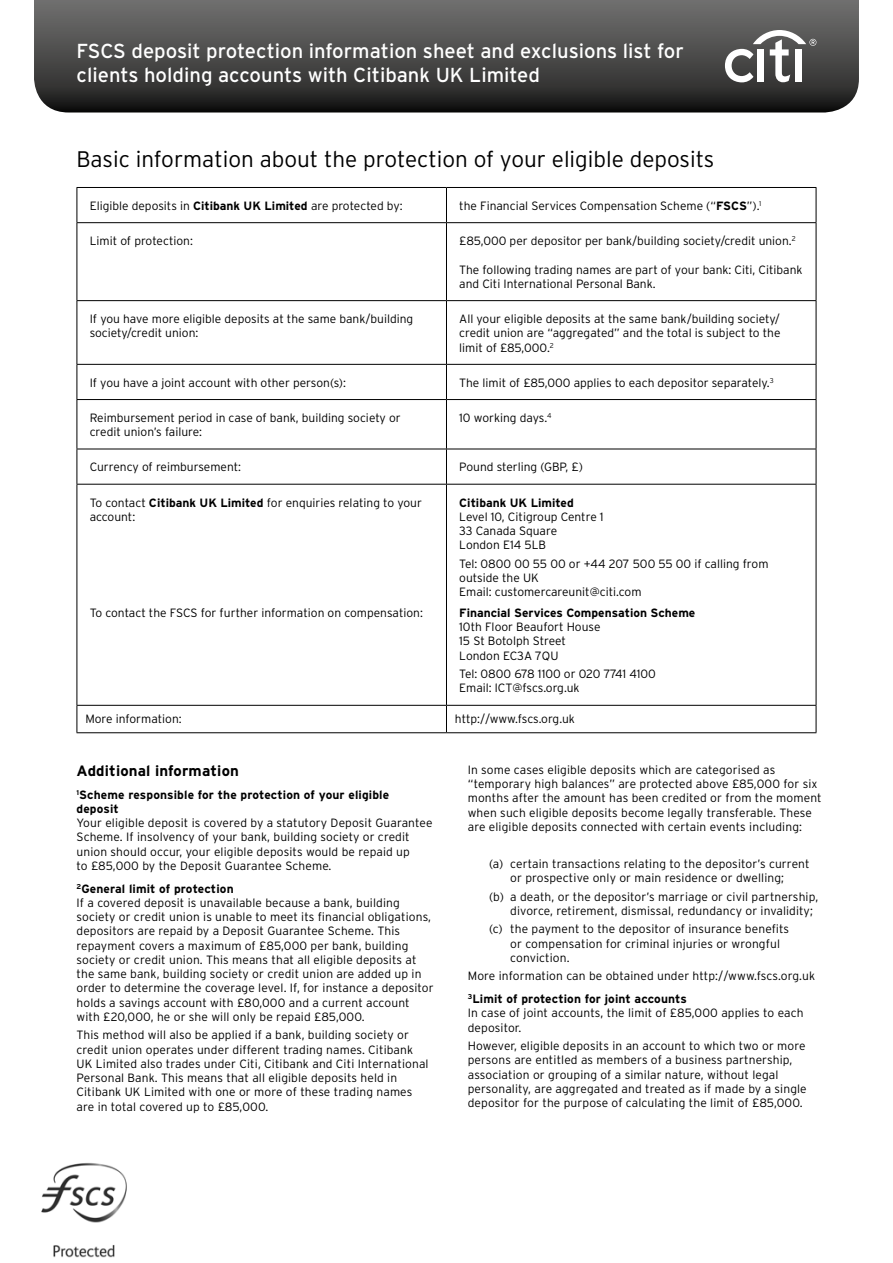
<style>
.page{position:relative;width:893px;height:1263px;background:#fff}
.page>*{position:absolute;margin:0;border:0;box-sizing:border-box;transform-origin:0 0}
.t1{font:300 22.5px "Interstate";color:#000}
.t2{font:20.25px/24.3px "Interstate";color:#fff}
.t3{font:700 15px "Interstate";letter-spacing:.01em;color:#000}
.t4{font:300 12px/14.2px "Interstate";letter-spacing:.01em;color:#000}
.t5{font:700 12px/14.2px "Interstate";color:#000}
.s1{font-weight:700}
</style>
<div class="page">
<svg style="left:34px;top:0;width:825px;height:112px;background:#484847"></svg>
<svg style="left:725px;top:30px;width:91px;height:52px"></svg>
<img style="left:41px;top:1163px;width:86px;height:95px">
<hr style="left:77px;top:187px;width:369px;height:1px;background:#000">
<hr style="left:77px;top:188px;width:1px;height:34px;background:#000">
<hr style="left:446px;top:187px;width:370px;height:1px;background:#000">
<hr style="left:446px;top:188px;width:1px;height:34px;background:#000">
<hr style="left:816px;top:188px;width:1px;height:34px;background:#000">
<hr style="left:77px;top:222px;width:369px;height:1px;background:#000">
<hr style="left:77px;top:223px;width:1px;height:77px;background:#000">
<hr style="left:446px;top:222px;width:370px;height:1px;background:#000">
<hr style="left:446px;top:223px;width:1px;height:77px;background:#000">
<hr style="left:816px;top:223px;width:1px;height:77px;background:#000">
<hr style="left:77px;top:300px;width:369px;height:1px;background:#000">
<hr style="left:77px;top:301px;width:1px;height:63px;background:#000">
<hr style="left:446px;top:300px;width:370px;height:1px;background:#000">
<hr style="left:446px;top:301px;width:1px;height:63px;background:#000">
<hr style="left:816px;top:301px;width:1px;height:63px;background:#000">
<hr style="left:77px;top:364px;width:369px;height:1px;background:#000">
<hr style="left:77px;top:365px;width:1px;height:34px;background:#000">
<hr style="left:446px;top:364px;width:370px;height:1px;background:#000">
<hr style="left:446px;top:365px;width:1px;height:34px;background:#000">
<hr style="left:816px;top:365px;width:1px;height:34px;background:#000">
<hr style="left:77px;top:399px;width:369px;height:1px;background:#000">
<hr style="left:77px;top:400px;width:1px;height:49px;background:#000">
<hr style="left:446px;top:399px;width:370px;height:1px;background:#000">
<hr style="left:446px;top:400px;width:1px;height:49px;background:#000">
<hr style="left:816px;top:400px;width:1px;height:49px;background:#000">
<hr style="left:77px;top:449px;width:369px;height:1px;background:#000">
<hr style="left:77px;top:449px;width:1px;height:35px;background:#000">
<hr style="left:446px;top:449px;width:370px;height:1px;background:#000">
<hr style="left:446px;top:449px;width:1px;height:35px;background:#000">
<hr style="left:816px;top:449px;width:1px;height:35px;background:#000">
<hr style="left:77px;top:484px;width:369px;height:1px;background:#000">
<hr style="left:77px;top:485px;width:1px;height:220px;background:#000">
<hr style="left:446px;top:484px;width:370px;height:1px;background:#000">
<hr style="left:446px;top:485px;width:1px;height:220px;background:#000">
<hr style="left:816px;top:485px;width:1px;height:220px;background:#000">
<hr style="left:77px;top:705px;width:369px;height:1px;background:#000">
<svg style="left:77px;top:706px;width:1px;height:26px"></svg>
<hr style="left:446px;top:705px;width:370px;height:1px;background:#000">
<svg style="left:446px;top:706px;width:1px;height:26px"></svg>
<svg style="left:816px;top:706px;width:1px;height:26px"></svg>
<hr style="left:77px;top:732px;width:369px;height:1px;background:#000">
<hr style="left:446px;top:732px;width:370px;height:1px;background:#000">
<h2 class="t2" style="left:77px;top:38px;width:609px">FSCS deposit protection information sheet and exclusions list for clients holding accounts with Citibank UK Limited</h2>
<h1 class="t1" style="left:77px;top:146px;width:639px">Basic information about the protection of your eligible deposits</h1>
<p class="t4" style="left:90px;top:198px;width:314px">Eligible deposits in <span class="s1">Citibank UK Limited</span> are protected by:</p>
<p class="t4" style="left:459px;top:198px;width:304px">the Financial Services Compensation Scheme (“<span class="s1">FSCS</span>”).<sup>1</sup></p>
<p class="t4" style="left:90px;top:234px;width:105px">Limit of protection:</p>
<p class="t4" style="left:459px;top:234px;width:338px">£85,000 per depositor per bank/building society/credit union.<sup>2</sup></p>
<p class="t4" style="left:459px;top:262px;width:345px">The following trading names are part of your bank: Citi, Citibank and Citi International Personal Bank.</p>
<p class="t4" style="left:90px;top:312px;width:325px">If you have more eligible deposits at the same bank/building society/credit union:</p>
<p class="t4" style="left:459px;top:312px;width:323px;text-align:justify">All your eligible deposits at the same bank/building society/ credit union are “aggregated” and the total is subject to the limit of £85,000.<sup>2</sup></p>
<p class="t4" style="left:90px;top:375px;width:258px">If you have a joint account with other person(s):</p>
<p class="t4" style="left:459px;top:375px;width:316px">The limit of £85,000 applies to each depositor separately.<sup>3</sup></p>
<p class="t4" style="left:90px;top:410px;width:313px">Reimbursement period in case of bank, building society or credit union’s failure:</p>
<p class="t4" style="left:459px;top:410px;width:94px">10 working days.<sup>4</sup></p>
<p class="t4" style="left:90px;top:460px;width:153px">Currency of reimbursement:</p>
<p class="t4" style="left:459px;top:460px;width:125px">Pound sterling (GBP, £)</p>
<p class="t4" style="left:90px;top:495px;width:334px">To contact <span class="s1">Citibank UK Limited</span> for enquiries relating to your account:</p>
<p class="t5" style="left:459px;top:495px;width:116px">Citibank UK Limited</p>
<p class="t4" style="left:459px;top:509px;width:146px">Level 10, Citigroup Centre 1<br>33 Canada Square<br>London E14 5LB</p>
<p class="t4" style="left:459px;top:556px;width:311px">Tel: 0800 00 55 00 or +44 207 500 55 00 if calling from outside the UK<br>Email: customercareunit@citi.com</p>
<p class="t5" style="left:459px;top:605px;width:238px">Financial Services Compensation Scheme</p>
<p class="t4" style="left:459px;top:620px;width:143px">10th Floor Beaufort House<br>15 St Botolph Street<br>London EC3A 7QU</p>
<p class="t4" style="left:459px;top:667px;width:198px">Tel: 0800 678 1100 or 020 7741 4100<br>Email: lCT@fscs.org.uk</p>
<p class="t4" style="left:90px;top:606px;width:335px">To contact the FSCS for further information on compensation:</p>
<p class="t4" style="left:85px;top:712px;width:98px">More information:</p>
<p class="t4" style="left:455px;top:712px;width:121px">http://www.fscs.org.uk</p>
<p class="t3" style="left:77px;top:762px;width:164px">Additional information</p>
<p class="t5" style="left:77px;top:787px;width:314px"><sup>1</sup>Scheme responsible for the protection of your eligible deposit</p>
<p class="t4" style="left:77px;top:816px;width:358px">Your eligible deposit is covered by a statutory Deposit Guarantee Scheme. If insolvency of your bank, building society or credit union should occur, your eligible deposits would be repaid up<br>to £85,000 by the Deposit Guarantee Scheme.</p>
<p class="t4" style="left:77px;top:881px;width:359px"><sup>2</sup><span class="s1">General limit of protection<br></span>If a covered deposit is unavailable because a bank, building society or credit union is unable to meet its financial obligations, depositors are repaid by a Deposit Guarantee Scheme. This repayment covers a maximum of £85,000 per bank, building society or credit union. This means that all eligible deposits at the same bank, building society or credit union are added up in order to determine the coverage level. If, for instance a depositor holds a savings account with £80,000 and a current account with £20,000, he or she will only be repaid £85,000.</p>
<p class="t4" style="left:77px;top:1028px;width:354px">This method will also be applied if a bank, building society or credit union operates under different trading names. Citibank UK Limited also trades under Citi, Citibank and Citi International Personal Bank. This means that all eligible deposits held in Citibank UK Limited with one or more of these trading names are in total covered up to £85,000.</p>
<p class="t4" style="left:468px;top:762px;width:355px">In some cases eligible deposits which are categorised as “temporary high balances” are protected above £85,000 for six months after the amount has been credited or from the moment when such eligible deposits become legally transferable. These are eligible deposits connected with certain events including:</p>
<p class="t4" style="left:489px;top:856px;width:322px;text-align:center">(a) certain transactions relating to the depositor’s current or prospective only or main residence or dwelling;</p>
<p class="t4" style="left:510px;top:889px;width:309px;text-indent:-21px">(b) a death, or the depositor’s marriage or civil partnership, divorce, retirement, dismissal, redundancy or invalidity;</p>
<p class="t4" style="left:510px;top:922px;width:280px;text-indent:-21px">(c) the payment to the depositor of insurance benefits or compensation for criminal injuries or wrongful conviction.</p>
<p class="t4" style="left:468px;top:964px;width:349px;line-height:23px">More information can be obtained under http://www.fscs.org.uk<br><sup>3</sup><span class="s1">Limit of protection for joint accounts</span></p>
<p class="t4" style="left:468px;top:1006px;width:337px">In case of joint accounts, the limit of £85,000 applies to each depositor.</p>
<p class="t4" style="left:468px;top:1039px;width:340px">However, eligible deposits in an account to which two or more persons are entitled as members of a business partnership, association or grouping of a similar nature, without legal personality, are aggregated and treated as if made by a single depositor for the purpose of calculating the limit of £85,000.</p>
</div>
